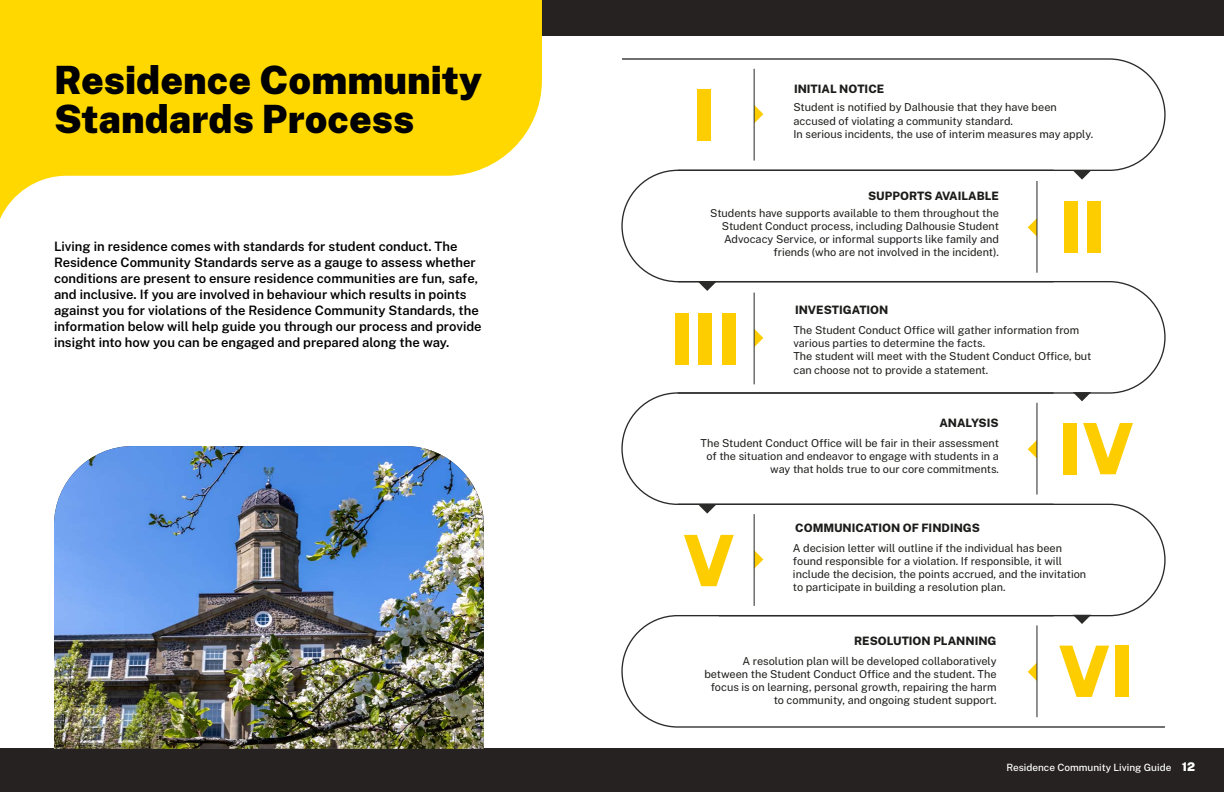
<style>
.page{position:relative;width:1224px;height:792px;background:#fff}
.page>*{position:absolute;margin:0;border:0;box-sizing:border-box;transform-origin:0 0}
.t1{font:900 71px "Public Sans";color:#fecd00}
.t2{font:900 39px/39px "Public Sans";color:#000}
.t3{font:600 13px/16px "Public Sans";color:#000}
.t4{font:800 11.6px "Public Sans";color:#1c1c1a}
.t5{font:10.9px/13.1px "Public Sans";color:#1c1c1a}
.t6{font:500 10px "Public Sans";color:#fff}
.s1{font-weight:900;font-size:12px}
</style>
<div class="page">
<div style="left:0;top:749px;width:1224px;height:43px;background:#272222"></div>
<div style="left:0;top:0;width:1224px;height:36px;background:#272222"></div>
<svg style="left:0;top:0;width:542px;height:219px;fill:#ffd800"></svg>
<svg style="left:1074px;top:172px;width:16px;height:8px"></svg>
<svg style="left:1074px;top:394px;width:16px;height:7px"></svg>
<svg style="left:699px;top:281px;width:467px;height:113px"></svg>
<svg style="left:621px;top:392px;width:434px;height:113px"></svg>
<svg style="left:622px;top:58px;width:544px;height:114px"></svg>
<svg style="left:621px;top:169px;width:434px;height:114px"></svg>
<svg style="left:621px;top:615px;width:544px;height:113px"></svg>
<svg style="left:676px;top:503px;width:490px;height:114px"></svg>
<img style="left:54px;top:446px;width:430px;height:303px">
<h2 class="t2" style="left:54px;top:59px;width:430px">Residence Community<br>Standards Process</h2>
<p class="t3" style="left:54px;top:238px;width:429px">Living in residence comes with standards for student conduct. The Residence Community Standards serve as a gauge to assess whether conditions are present to ensure residence communities are fun, safe, and inclusive. If you are involved in behaviour which results in points against you for violations of the Residence Community Standards, the information below will help guide you through our process and provide insight into how you can be engaged and prepared along the way.</p>
<h1 class="t1" style="left:692px;top:68px;width:25px">I</h1>
<p class="t4" style="left:794px;top:81px;width:92px">INITIAL NOTICE</p>
<p class="t5" style="left:794px;top:101px;width:301px">Student is notified by Dalhousie that they have been accused of violating a community standard.<br>In serious incidents, the use of interim measures may apply.</p>
<p class="t4" style="left:868px;top:188px;width:132px">SUPPORTS AVAILABLE</p>
<p class="t5" style="left:710px;top:206px;width:290px;text-align:right">Students have supports available to them throughout the Student Conduct process, including Dalhousie Student Advocacy Service, or informal supports like family and friends (who are not involved in the incident).</p>
<h1 class="t1" style="left:1059px;top:180px;width:48px">II</h1>
<h1 class="t1" style="left:670px;top:292px;width:72px">III</h1>
<p class="t4" style="left:795px;top:302px;width:95px">INVESTIGATION</p>
<p class="t5" style="left:794px;top:323px;width:300px">The Student Conduct Office will gather information from various parties to determine the facts.<br>The student will meet with the Student Conduct Office, but can choose not to provide a statement.</p>
<p class="t4" style="left:939px;top:415px;width:61px">ANALYSIS</p>
<p class="t5" style="left:701px;top:436px;width:300px;text-align:right">The Student Conduct Office will be fair in their assessment of the situation and endeavor to engage with students in a way that holds true to our core commitments.</p>
<h1 class="t1" style="left:1059px;top:402px;width:77px">IV</h1>
<h1 class="t1" style="left:683px;top:513px;width:53px">V</h1>
<p class="t4" style="left:795px;top:521px;width:186px">COMMUNICATION OF FINDINGS</p>
<p class="t5" style="left:793px;top:541px;width:295px">A decision letter will outline if the individual has been found responsible for a violation. If responsible, it will include the decision, the points accrued, and the invitation to participate in building a resolution plan.</p>
<p class="t4" style="left:854px;top:633px;width:144px">RESOLUTION PLANNING</p>
<p class="t5" style="left:704px;top:654px;width:294px;text-align:right">A resolution plan will be developed collaboratively between the Student Conduct Office and the student. The focus is on learning, personal growth, repairing the harm to community, and ongoing student support.</p>
<h1 class="t1" style="left:1058px;top:624px;width:77px">VI</h1>
<p class="t6" style="left:1006px;top:761px;width:190px">Residence Community Living Guide <span class="s1">12</span></p>
</div>
